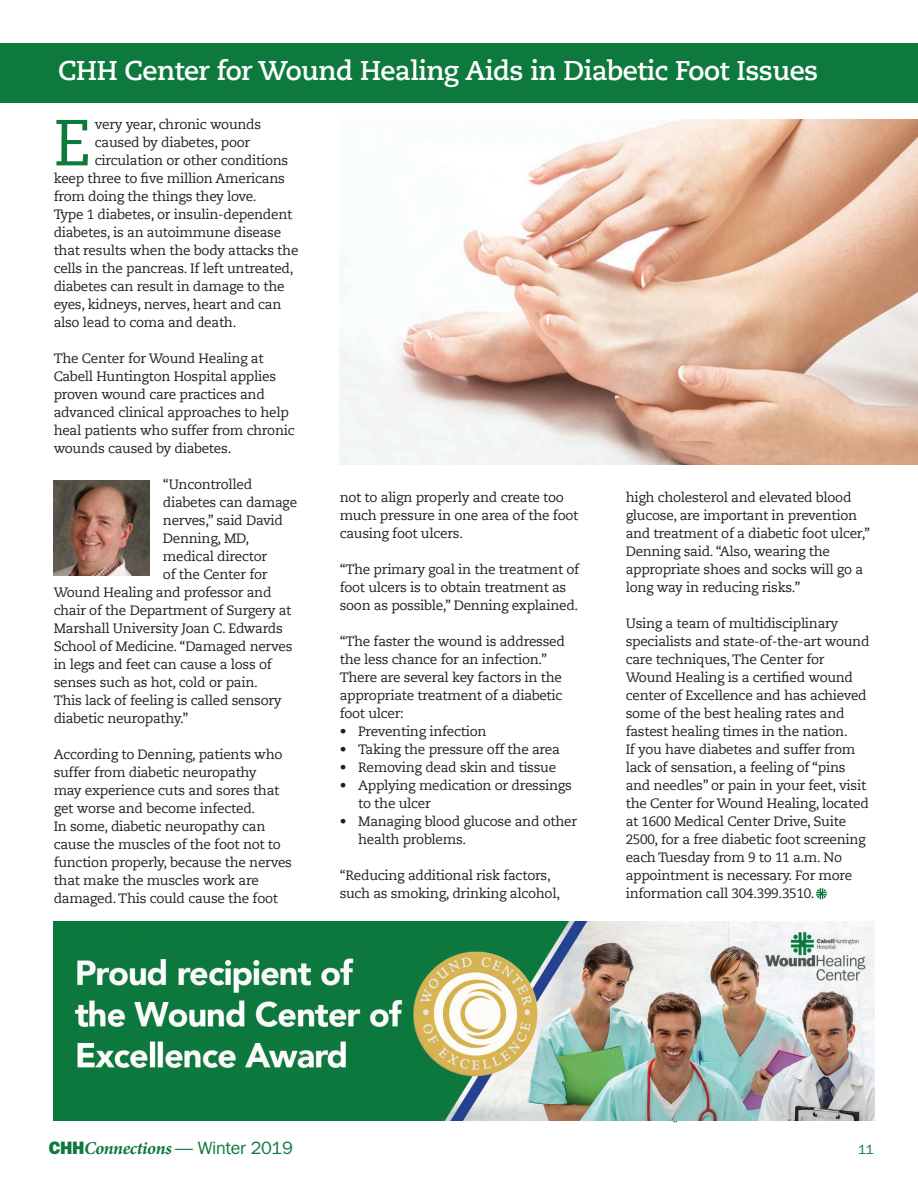
<style>
.page{position:relative;width:918px;height:1188px;background:#fff}
.page>*{position:absolute;margin:0;border:0;box-sizing:border-box;transform-origin:0 0}
.t1{font:64.95px "Caecilia LT Std";color:#0d793d}
.t2{font:700 27px "Caecilia LT Std";letter-spacing:-.02em;color:#fff}
.t3{font:italic 700 18px "Minion Pro";letter-spacing:-.02em;color:#0d793d}
.t4{font:13.5px/18px "Caecilia LT Std";letter-spacing:-.02em;color:#231f20}
.t5{font:13.5px "ITC Franklin Gothic Std";color:#0d793d}
.s1{font-family:"ITC Franklin Gothic Std Hvy";font-weight:400;font-style:normal}
.s2{font-family:"ITC Franklin Gothic Std";font-weight:400;font-style:normal}
</style>
<div class="page">
<div style="left:0;top:43px;width:918px;height:60px;background:#0d793d"></div>
<img style="left:340px;top:119px;width:578px;height:346px">
<img style="left:54px;top:480px;width:95px;height:96px">
<img style="left:54px;top:921px;width:820px;height:200px">
<svg style="left:816px;top:888px;width:11px;height:11px"></svg>
<p class="t2" style="left:58px;top:55px;width:761px">CHH Center for Wound Healing Aids in Diabetic Foot Issues</p>
<p class="t1" style="left:54px;top:105px;width:39px">E</p>
<p class="t4" style="left:95px;top:116px;width:168px">very year, chronic wounds</p>
<p class="t4" style="left:95px;top:134px;width:157px">caused by diabetes, poor</p>
<p class="t4" style="left:95px;top:152px;width:195px">circulation or other conditions</p>
<p class="t4" style="left:54px;top:170px;width:233px">keep three to five million Americans</p>
<p class="t4" style="left:54px;top:188px;width:204px">from doing the things they love.</p>
<p class="t4" style="left:54px;top:206px;width:246px">Type 1 diabetes, or insulin-dependent diabetes, is an autoimmune disease that results when the body attacks the cells in the pancreas. If left untreated, diabetes can result in damage to the eyes, kidneys, nerves, heart and can also lead to coma and death.</p>
<p class="t4" style="left:54px;top:350px;width:243px">The Center for Wound Healing at Cabell Huntington Hospital applies proven wound care practices and advanced clinical approaches to help heal patients who suffer from chronic wounds caused by diabetes.</p>
<p class="t4" style="left:163px;top:476px;width:91px">“Uncontrolled</p>
<p class="t4" style="left:163px;top:494px;width:136px">diabetes can damage</p>
<p class="t4" style="left:163px;top:512px;width:122px">nerves,” said David</p>
<p class="t4" style="left:163px;top:530px;width:88px">Denning, MD,</p>
<p class="t4" style="left:163px;top:548px;width:106px">medical director</p>
<p class="t4" style="left:163px;top:566px;width:106px">of the Center for</p>
<p class="t4" style="left:54px;top:584px;width:219px">Wound Healing and professor and</p>
<p class="t4" style="left:54px;top:602px;width:239px">chair of the Department of Surgery at</p>
<p class="t4" style="left:54px;top:620px;width:231px">Marshall University Joan C. Edwards</p>
<p class="t4" style="left:54px;top:638px;width:240px">School of Medicine. “Damaged nerves</p>
<p class="t4" style="left:54px;top:656px;width:220px">in legs and feet can cause a loss of</p>
<p class="t4" style="left:54px;top:674px;width:206px">senses such as hot, cold or pain.</p>
<p class="t4" style="left:54px;top:692px;width:229px">This lack of feeling is called sensory</p>
<p class="t4" style="left:54px;top:710px;width:136px">diabetic neuropathy.”</p>
<p class="t4" style="left:54px;top:746px;width:240px">According to Denning, patients who suffer from diabetic neuropathy<br>may experience cuts and sores that get worse and become infected.<br>In some, diabetic neuropathy can cause the muscles of the foot not to function properly, because the nerves that make the muscles work are damaged. This could cause the foot</p>
<p class="t4" style="left:340px;top:489px;width:240px">not to align properly and create too much pressure in one area of the foot causing foot ulcers.</p>
<p class="t4" style="left:340px;top:561px;width:241px">“The primary goal in the treatment of foot ulcers is to obtain treatment as soon as possible,” Denning explained.</p>
<p class="t4" style="left:340px;top:633px;width:227px">“The faster the wound is addressed the less chance for an infection.”</p>
<p class="t4" style="left:340px;top:669px;width:224px;text-align:justify">There are several key factors in the appropriate treatment of a diabetic foot ulcer:</p>
<p class="t4" style="left:340px;top:723px;width:148px">• Preventing infection</p>
<p class="t4" style="left:340px;top:741px;width:222px">• Taking the pressure off the area</p>
<p class="t4" style="left:340px;top:759px;width:218px">• Removing dead skin and tissue</p>
<p class="t4" style="left:358px;top:777px;width:215px;text-indent:-18px">• Applying medication or dressings to the ulcer</p>
<p class="t4" style="left:358px;top:813px;width:221px;text-indent:-18px">• Managing blood glucose and other health problems.</p>
<p class="t4" style="left:340px;top:867px;width:222px">“Reducing additional risk factors, such as smoking, drinking alcohol,</p>
<p class="t4" style="left:626px;top:489px;width:246px">high cholesterol and elevated blood glucose, are important in prevention and treatment of a diabetic foot ulcer,” Denning said. “Also, wearing the appropriate shoes and socks will go a long way in reducing risks.”</p>
<p class="t4" style="left:626px;top:615px;width:245px">Using a team of multidisciplinary specialists and state-of-the-art wound care techniques, The Center for Wound Healing is a certified wound center of Excellence and has achieved some of the best healing rates and fastest healing times in the nation.<br>If you have diabetes and suffer from lack of sensation, a feeling of “pins and needles” or pain in your feet, visit the Center for Wound Healing, located at 1600 Medical Center Drive, Suite 2500, for a free diabetic foot screening each Tuesday from 9 to 11 a.m. No appointment is necessary. For more information call 304.399.3510.</p>
<p class="t3" style="left:49px;top:1135px;width:246px"><span class="s1">CHH</span>Connections <span class="s2">— Winter 2019</span></p>
<p class="t5" style="left:858px;top:1141px;width:17px">11</p>
</div>
